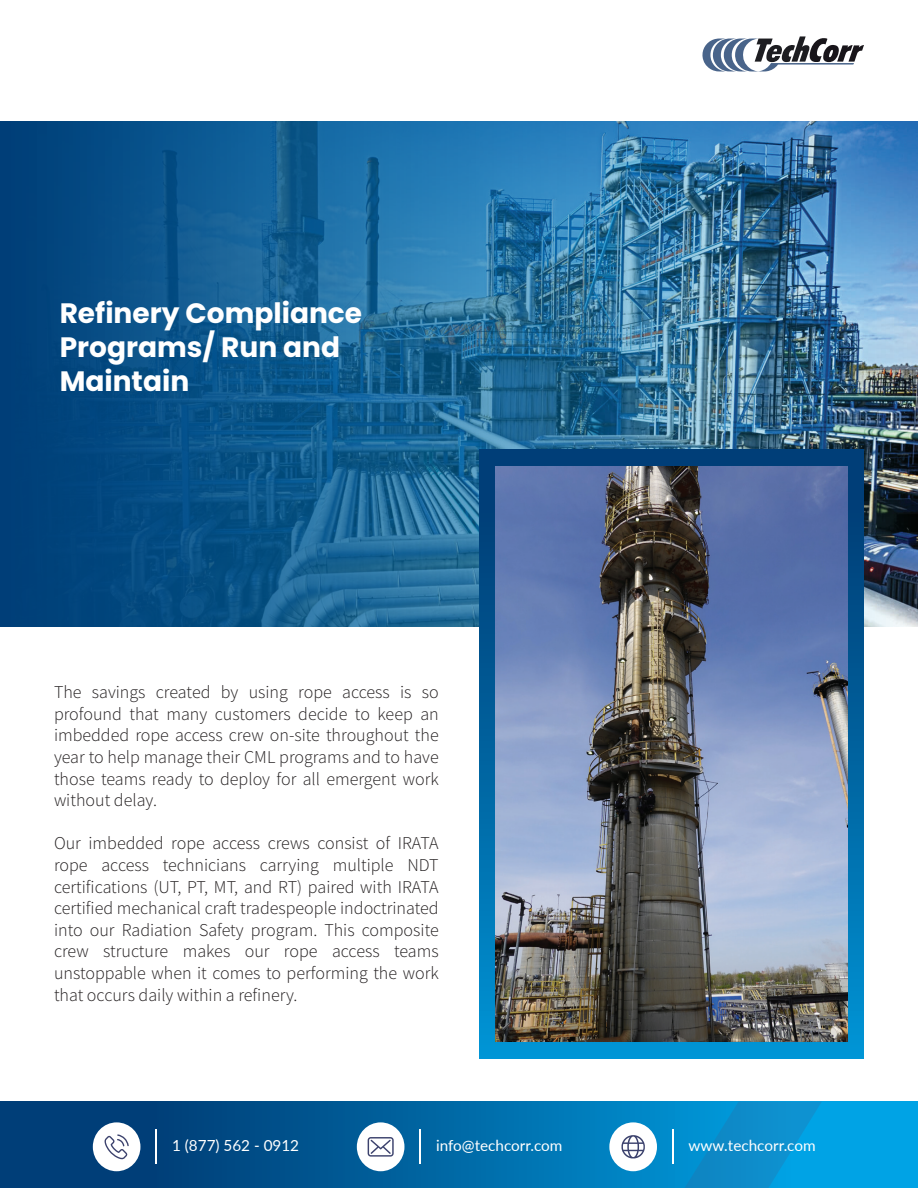
<style>
.page{position:relative;width:918px;height:1188px;background:#fff}
.page>*{position:absolute;margin:0;border:0;box-sizing:border-box;transform-origin:0 0}
.t1{font:700 28.05px/33.6px "Poppins";color:#fff}
.t2{font:300 18px/21.6px "Source Sans Pro";color:#231f20;text-align:justify}
.t3{font:15.3px "Lato";color:#fff}
</style>
<div class="page">
<svg style="left:702px;top:36px;width:162px;height:36px"></svg>
<svg style="left:0;top:1102px;width:918px;height:86px;background:#0065a1"></svg>
<svg style="left:680px;top:1102px;width:142px;height:86px;background:#0891d1"></svg>
<div style="left:93px;top:1122px;width:47px;height:49px;background:#fff;border-radius:50%"></div>
<hr style="left:155px;top:1130px;width:2px;height:34px;background:#fff">
<svg style="left:104px;top:1134px;width:25px;height:25px"></svg>
<div style="left:357px;top:1122px;width:47px;height:49px;background:#fff;border-radius:50%"></div>
<hr style="left:419px;top:1130px;width:2px;height:34px;background:#fff">
<svg style="left:368px;top:1137px;width:26px;height:20px"></svg>
<div style="left:609px;top:1122px;width:48px;height:49px;background:#fff;border-radius:50%"></div>
<hr style="left:672px;top:1130px;width:2px;height:34px;background:#fff">
<svg style="left:621px;top:1135px;width:24px;height:24px"></svg>
<img style="left:0;top:122px;width:918px;height:504px">
<div style="left:479px;top:449px;width:385px;height:609px;background:linear-gradient(to bottom,#00366f,#0191d1)"></div>
<img style="left:495px;top:467px;width:353px;height:574px">
<h1 class="t1" style="left:60px;top:297px;width:304px">Refinery Compliance<br>Programs/ Run and<br>Maintain</h1>
<p class="t2" style="left:54px;top:681px;width:386px">The savings created by using rope access is so profound that many customers decide to keep an imbedded rope access crew on-site throughout the year to help manage their CML programs and to have those teams ready to deploy for all emergent work without delay.</p>
<p class="t2" style="left:54px;top:833px;width:386px">Our imbedded rope access crews consist of IRATA rope access technicians carrying multiple NDT certifications (UT, PT, MT, and RT) paired with IRATA certified mechanical craft tradespeople indoctrinated into our Radiation Safety program. This composite crew structure makes our rope access teams unstoppable when it comes to performing the work that occurs daily within a refinery.</p>
<p class="t3" style="left:172px;top:1134px;width:129px">1 (877) 562 - 0912</p>
<p class="t3" style="left:436px;top:1134px;width:128px">info@techcorr.com</p>
<p class="t3" style="left:689px;top:1134px;width:129px">www.techcorr.com</p>
</div>
